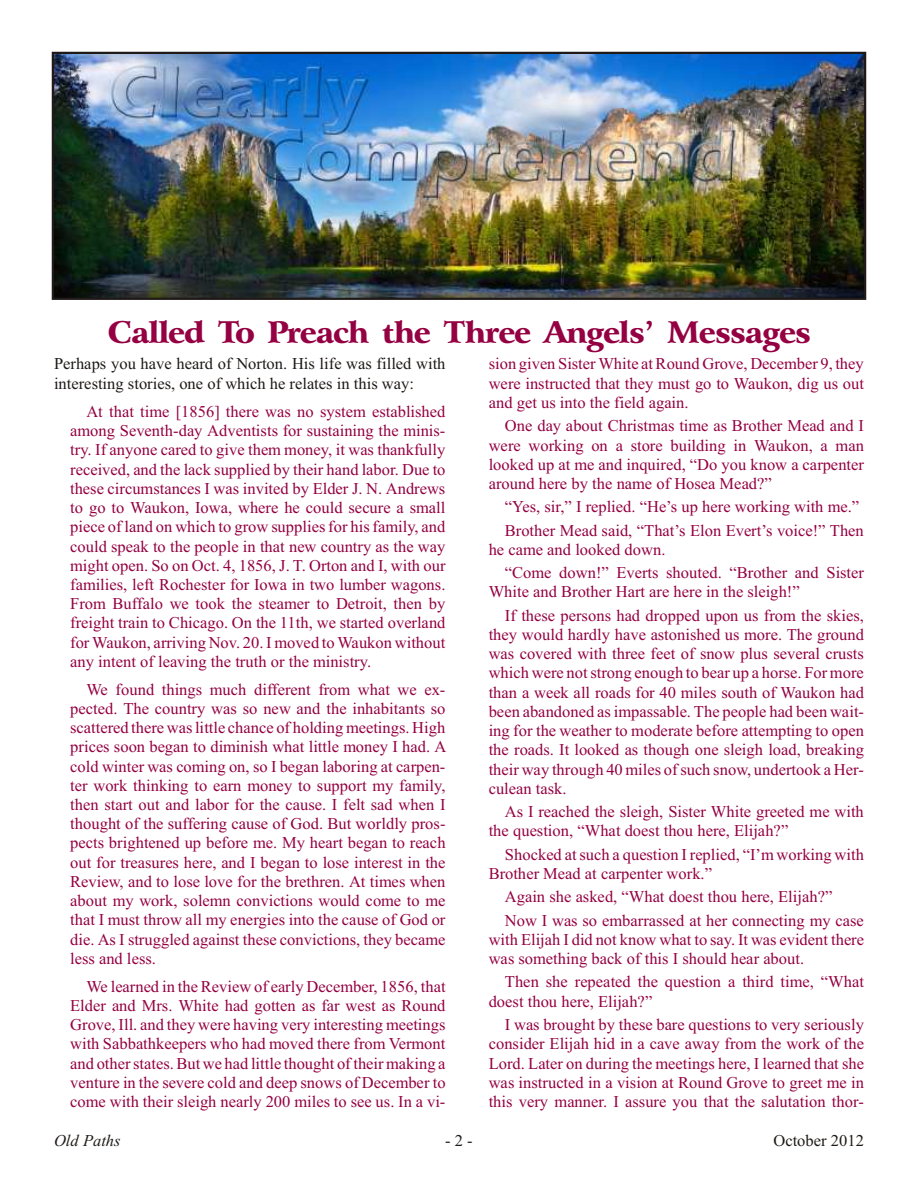
<style>
.page{position:relative;width:918px;height:1188px;background:#fff}
.page>*{position:absolute;margin:0;border:0;box-sizing:border-box;transform-origin:0 0}
.t1{font:30px "Arrus Blk BT";letter-spacing:-.04em;color:#940042}
.t2{font:16.5px/19.2px "Times New Roman";letter-spacing:.005em;color:#940042}
.t3{font:16.5px/19.2px "Times New Roman";letter-spacing:.005em;color:#1f1a17}
.t4{font:italic 16.5px "Times New Roman";letter-spacing:.005em;color:#1f1a17}
</style>
<div class="page">
<img style="left:55px;top:55px;width:808px;height:242px">
<div style="left:52px;top:52px;width:814px;height:248px;border:2px solid #1f1a17"></div>
<h1 class="t1" style="left:108px;top:320px;width:705px">Called To Preach the Three Angels’ Messages</h1>
<p class="t3" style="left:54px;top:356px;width:393px">Per haps you have heard of Norton. His life was filled with interesting sto ries, one of which he relates in this way:</p>
<p class="t2" style="left:70px;top:403px;width:377px;text-align:justify;text-indent:16px">At that time [1856] there was no sys tem es tab lished among Sev enth-day Ad ven tists for sustain ing the min is - try. If any one cared to give them money, it was thank fully re ceived, and the lack sup plied by their hand la bor. Due to these circum stances I was in vited by El der J. N. An drews to go to Waukon, Iowa, where he could se cure a small piece of land on which to grow sup plies for his family, and could speak to the peo ple in that new coun try as the way might open. So on Oct. 4, 1856, J. T. Orton and I, with our fami lies, left Roch es ter for Iowa in two lumber wag ons.<br>From Buffalo we took the steamer to De troit, then by freight train to Chicago. On the 11th, we started over land for Waukon, ar riv ing Nov. 20. I moved to Waukon with out any in tent of leaving the truth or the ministry.</p>
<p class="t2" style="left:70px;top:681px;width:378px;text-align:justify;text-indent:16px">We found things much differ ent from what we ex - pected. The coun try was so new and the in hab it ants so scat tered there was lit tle chance of holding meet ings. High prices soon began to di min ish what lit tle money I had. A cold win ter was coming on, so I be gan labor ing at car pen - ter work think ing to earn money to sup port my family, then start out and labor for the cause. I felt sad when I thought of the suffer ing cause of God. But worldly pros - pects brightened up before me. My heart be gan to reach out for trea sures here, and I be gan to lose in ter est in the Re view, and to lose love for the breth ren. At times when about my work, sol emn con vic tions would come to me that I must throw all my en ergies into the cause of God or die. As I strug gled against these con vic tions, they be came less and less.</p>
<p class="t2" style="left:70px;top:978px;width:377px;text-align:justify;text-indent:16px">We learned in the Review of early De cember, 1856, that El der and Mrs. White had got ten as far west as Round Grove, Ill. and they were hav ing very in ter esting meetings with Sabbathkeepers who had moved there from Ver mont and other states. But we had lit tle thought of their mak ing a ven ture in the se vere cold and deep snows of De cember to come with their sleigh nearly 200 miles to see us. In a vi -</p>
<p class="t2" style="left:489px;top:356px;width:377px;text-align:justify">sion given Sis ter White at Round Grove, December 9, they were in structed that they must go to Waukon, dig us out and get us into the field again.</p>
<p class="t2" style="left:489px;top:418px;width:377px;text-align:justify;text-indent:16px">One day about Christ mas time as Brother Mead and I were work ing on a store build ing in Waukon, a man looked up at me and in quired, “Do you know a carpen ter around here by the name of Ho sea Mead?”</p>
<p class="t2" style="left:505px;top:497px;width:360px;line-height:23.2px">“Yes, sir,” I re plied. “He’s up here work ing with me.”<br>Brother Mead said, “That’s Elon Evert’s voice!” Then</p>
<p class="t2" style="left:505px;top:539px;width:361px;line-height:23.2px;text-indent:-16px">he came and looked down.<br>“Come down!” Everts shouted. “Brother and Sis ter</p>
<p class="t2" style="left:505px;top:582px;width:361px;line-height:23.2px;text-indent:-16px">White and Brother Hart are here in the sleigh!”<br>If these per sons had dropped upon us from the skies,</p>
<p class="t2" style="left:489px;top:626px;width:377px;text-align:justify">they would hardly have as ton ished us more. The ground was covered with three feet of snow plus sev eral crusts which were not strong enough to bear up a horse. For more than a week all roads for 40 miles south of Waukon had been aban doned as impassable. The peo ple had been wait - ing for the weather to mod er ate be fore at tempt ing to open the roads. It looked as though one sleigh load, break ing their way through 40 miles of such snow, un der took a Her - cu lean task.</p>
<p class="t2" style="left:489px;top:804px;width:377px;text-indent:16px">As I reached the sleigh, Sis ter White greeted me with the ques tion, “What doest thou here, Eli jah?”</p>
<p class="t2" style="left:489px;top:846px;width:377px;text-indent:16px">Shocked at such a ques tion I replied, “I’m work ing with<br>Brother Mead at car pen ter work.”</p>
<p class="t2" style="left:505px;top:887px;width:361px;line-height:23.2px">Again she asked, “What doest thou here, Eli jah?”<br>Now I was so em bar rassed at her connect ing my case</p>
<p class="t2" style="left:489px;top:931px;width:377px">with Eli jah I did not know what to say. It was ev i dent there was some thing back of this I should hear about.</p>
<p class="t2" style="left:489px;top:974px;width:377px;text-indent:16px">Then she repeated the ques tion a third time, “What doest thou here, Eli jah?”</p>
<p class="t2" style="left:489px;top:1016px;width:377px;text-align:justify;text-indent:16px">I was brought by these bare ques tions to very seri ously con sider Eli jah hid in a cave away from the work of the Lord. Later on during the meetings here, I learned that she was in structed in a vi sion at Round Grove to greet me in this very man ner. I assure you that the salu ta tion thor -</p>
<p class="t4" style="left:54px;top:1134px;width:68px">Old Paths</p>
<p class="t3" style="left:445px;top:1132px;width:29px">- 2 -</p>
<p class="t3" style="left:773px;top:1132px;width:92px">October 2012</p>
</div>
